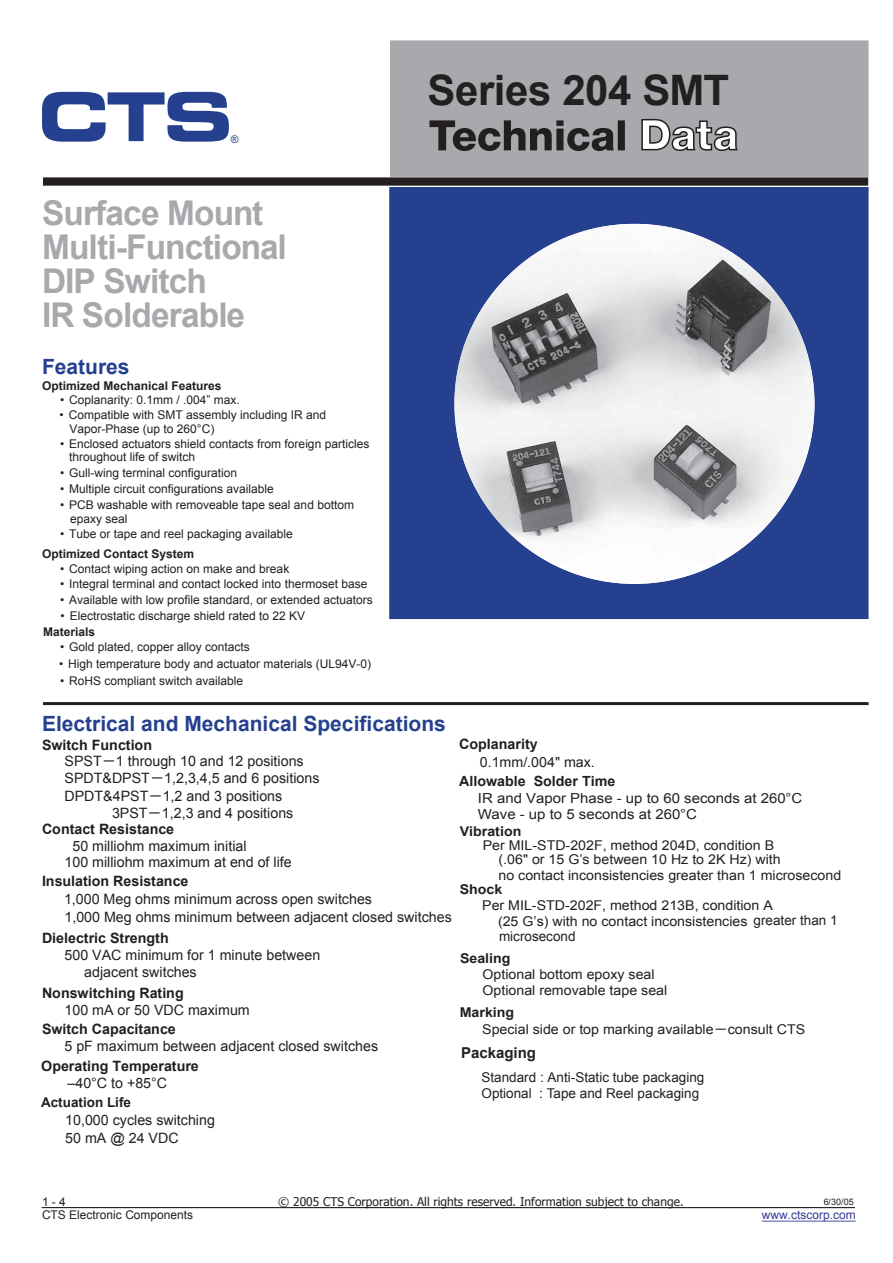
<style>
.page{position:relative;width:893px;height:1263px;background:#fff}
.page>*{position:absolute;margin:0;border:0;box-sizing:border-box;transform-origin:0 0}
.t1{font:700 42px "Arial";letter-spacing:-.01em;color:#231f20}
.t2{font:700 34.2px/33.8px "Arial";letter-spacing:-.025em;color:#a8a9ad}
.t3{font:700 21px "Arial";color:#25408f}
.t4{font:700 15px "Arial";color:#231f20}
.t5{font:14.25px/17.1px "Arial";color:#231f20}
.t6{font:700 14.25px "Arial";color:#231f20}
.t7{font:700 13.95px "Arial";color:#231f20}
.t8{font:13.95px "Arial";color:#231f20}
.t9{font:13.8px/16.6px "Arial";color:#231f20;scale:1.08 1}
.t10{font:13.5px/15.6px "Arial";color:#231f20;scale:1.05 1}
.t11{font:13.5px/16.2px "Arial";color:#231f20}
.t12{font:700 13.5px "Arial";color:#231f20;scale:1.05 1}
.t13{font:700 13.5px "Arial";color:#231f20}
.t14{font:12px/14.4px "Arial";color:#231f20}
.t15{font:12px "Tahoma";color:#231f20}
.t16{font:700 12px "Arial";color:#231f20}
.t17{font:12px "Arial";color:#333b97}
.t18{font:10.5px "Arial";color:#25408f}
.t19{font:9px "Arial";color:#231f20}
.s1{font-family:"MS Gothic"}
.s2{font-weight:700}
</style>
<div class="page">
<svg style="left:42px;top:92px;width:187px;height:50px"></svg>
<svg style="left:43px;top:173px;width:826px;height:17px"></svg>
<div style="left:389px;top:187px;width:479px;height:432px;background:#25408f"></div>
<img style="left:454px;top:224px;width:360px;height:360px;border-radius:50%">
<div style="left:390px;top:40px;width:478px;height:137px;background:#a8a9ad"></div>
<svg style="left:429px;top:120px;width:185px;height:31px"></svg>
<div style="left:618px;top:120px;width:7px;height:30px;background:#231f20"></div>
<svg style="left:641px;top:118px;width:97px;height:33px"></svg>
<svg style="left:43px;top:702px;width:826px;height:4px"></svg>
<hr style="left:762px;top:1221px;width:94px;height:1px;background:#333b97;border-radius:50%">
<svg style="left:41px;top:1207px;width:814px;height:2px"></svg>
<p class="t18" style="left:231px;top:132px;width:9px">®</p>
<h2 class="t2" style="left:42px;top:198px;width:246px">Surface Mount<br>Multi-Functional<br>DIP Switch<br>IR Solderable</h2>
<h3 class="t3" style="left:42px;top:353px;width:89px">Features</h3>
<p class="t16" style="left:42px;top:378px;width:181px">Optimized Mechanical Features</p>
<p class="t14" style="left:60px;top:393px;width:181px">• Coplanarity: 0.1mm / .004” max.</p>
<p class="t14" style="left:70px;top:408px;width:258px;text-indent:-10px">• Compatible with SMT assembly including IR and<br>Vapor-Phase (up to 260°C)</p>
<p class="t14" style="left:69px;top:438px;width:302px;line-height:12.8px;text-indent:-9px">• Enclosed actuators shield contacts from foreign particles throughout life of switch</p>
<p class="t14" style="left:60px;top:465px;width:179px">• Gull-wing terminal configuration</p>
<p class="t14" style="left:60px;top:482px;width:215px">• Multiple circuit configurations available</p>
<p class="t14" style="left:70px;top:498px;width:285px;text-indent:-10px">• PCB washable with removeable tape seal and bottom epaxy seal</p>
<p class="t14" style="left:60px;top:527px;width:234px">• Tube or tape and reel packaging available</p>
<p class="t16" style="left:42px;top:546px;width:154px">Optimized Contact System</p>
<p class="t14" style="left:60px;top:561px;width:231px">• Contact wiping action on make and break</p>
<p class="t14" style="left:60px;top:577px;width:309px">• Integral terminal and contact locked into thermoset base</p>
<p class="t14" style="left:60px;top:593px;width:314px">• Available with low profile standard, or extended actuators</p>
<p class="t14" style="left:61px;top:609px;width:246px">• Electrostatic discharge shield rated to 22 KV</p>
<p class="t16" style="left:43px;top:624px;width:54px">Materials</p>
<p class="t14" style="left:60px;top:640px;width:191px">• Gold plated, copper alloy contacts</p>
<p class="t14" style="left:59px;top:657px;width:313px">• High temperature body and actuator materials (UL94V-0)</p>
<p class="t14" style="left:60px;top:674px;width:185px">• RoHS compliant switch available</p>
<h1 class="t1" style="left:428px;top:63px;width:303px">Series 204 SMT</h1>
<h3 class="t3" style="left:42px;top:709px;width:405px">Electrical and Mechanical Specifications</h3>
<p class="t6" style="left:42px;top:735px;width:112px">Switch Function</p>
<p class="t5" style="left:65px;top:753px;width:241px">SPST<span class="s1">－</span>1 through 10 and 12 positions</p>
<p class="t5" style="left:65px;top:770px;width:257px">SPDT&amp;DPST<span class="s1">－</span>1,2,3,4,5 and 6 positions</p>
<p class="t5" style="left:65px;top:787px;width:219px">DPDT&amp;4PST<span class="s1">－</span>1,2 and 3 positions</p>
<p class="t5" style="left:112px;top:804px;width:183px">3PST<span class="s1">－</span>1,2,3 and 4 positions</p>
<p class="t6" style="left:42px;top:820px;width:134px">Contact Resistance</p>
<p class="t5" style="left:65px;top:838px;width:229px;line-height:16.5px;text-indent:8px">50 milliohm maximum initial<br>100 milliohm maximum at end of life</p>
<p class="t6" style="left:42px;top:872px;width:148px">Insulation Resistance</p>
<p class="t5" style="left:65px;top:908px;width:389px">1,000 Meg ohms minimum between adjacent closed switches</p>
<p class="t5" style="left:64px;top:891px;width:310px">1,000 Meg ohms minimum across open switches</p>
<p class="t6" style="left:42px;top:929px;width:128px">Dielectric Strength</p>
<p class="t5" style="left:84px;top:946px;width:237px;text-indent:-20px">500 VAC minimum for 1 minute between adjacent switches</p>
<p class="t6" style="left:42px;top:984px;width:143px">Nonswitching Rating</p>
<p class="t5" style="left:64px;top:1001px;width:187px">100 mA or 50 VDC maximum</p>
<p class="t6" style="left:42px;top:1020px;width:135px">Switch Capacitance</p>
<p class="t5" style="left:64px;top:1037px;width:315px">5 pF maximum between adjacent closed switches</p>
<p class="t6" style="left:41px;top:1056px;width:159px">Operating Temperature</p>
<p class="t5" style="left:68px;top:1075px;width:101px">–40°C to +85°C</p>
<p class="t13" style="left:41px;top:1093px;width:92px">Actuation Life</p>
<p class="t5" style="left:65px;top:1112px;width:151px">10,000 cycles switching<br>50 mA @ 24 VDC</p>
<p class="t6" style="left:459px;top:735px;width:80px">Coplanarity</p>
<p class="t8" style="left:480px;top:753px;width:117px">0.1mm/.004" max.</p>
<p class="t7" style="left:459px;top:771px;width:157px">Allowable Solder Time</p>
<p class="t9" style="left:478px;top:789px;width:302px">IR and Vapor Phase - up to 60 seconds at 260°C<br>Wave - up to 5 seconds at 260°C</p>
<p class="t12" style="left:460px;top:823px;width:60px">Vibration</p>
<p class="t10" style="left:498px;top:838px;width:270px;line-height:14.1px;text-indent:-16px">Per MIL-STD-202F, method 204D, condition B (.06" or 15 G’s between 10 Hz to 2K Hz) with</p>
<p class="t10" style="left:498px;top:867px;width:328px">no contact inconsistencies greater than 1 microsecond</p>
<p class="t12" style="left:460px;top:880px;width:42px">Shock</p>
<p class="t10" style="left:498px;top:897px;width:325px;text-indent:-16px">Per MIL-STD-202F, method 213B, condition A<br>(25 G’s) with no contact inconsistencies greater than 1</p>
<p class="t11" style="left:499px;top:928px;width:78px">microsecond</p>
<p class="t12" style="left:460px;top:949px;width:50px">Sealing</p>
<p class="t10" style="left:482px;top:966px;width:178px;line-height:16.2px">Optional bottom epoxy seal<br>Optional removable tape seal</p>
<p class="t10" style="left:482px;top:1004px;width:309px;line-height:17.1px;text-indent:-22px"><span class="s2">Marking<br></span>Special side or top marking available<span class="s1">－</span>consult CTS</p>
<p class="t4" style="left:461px;top:1043px;width:77px">Packaging</p>
<p class="t11" style="left:482px;top:1069px;width:224px">Standard : Anti-Static tube packaging<br>Optional : Tape and Reel packaging</p>
<p class="t14" style="left:42px;top:1194px;width:25px">1 - 4</p>
<p class="t15" style="left:278px;top:1193px;width:407px">© 2005 CTS Corporation. All rights reserved. Information subject to change.</p>
<p class="t19" style="left:824px;top:1195px;width:32px">6/30/05</p>
<p class="t14" style="left:42px;top:1208px;width:153px">CTS Electronic Components</p>
<p class="t17" style="left:762px;top:1207px;width:95px">www.ctscorp.com</p>
</div>
